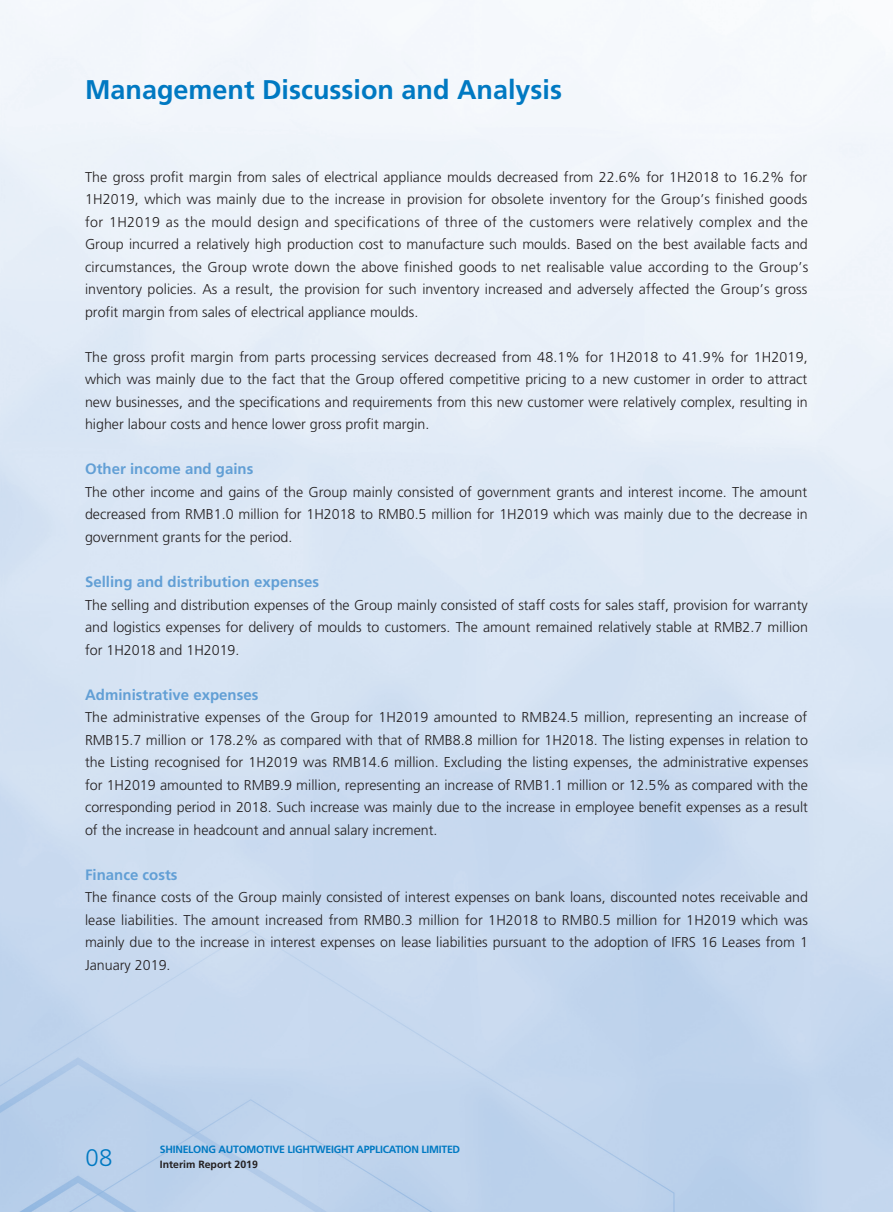
<style>
.page{position:relative;width:893px;height:1212px;background:#fff}
.page>*{position:absolute;margin:0;border:0;box-sizing:border-box;transform-origin:0 0}
.t1{font:700 27px "Frutiger LT Std";color:#0079c2}
.t2{font:300 24px "Frutiger LT Std";color:#0079c2}
.t3{font:700 15px "Frutiger LT Std";color:#629fd5}
.t4{font:300 14.25px/22.5px "Frutiger LT Std";color:#231f20;text-align:justify}
.t5{font:700 10.5px "Frutiger LT Std";letter-spacing:-.025em;color:#0079c2}
.t6{font:700 10.5px "Frutiger LT Std";color:#231f20}
</style>
<div class="page">
<h1 class="t1" style="left:85px;top:74px;width:479px">Management Discussion and Analysis</h1>
<p class="t4" style="left:85px;top:166px;width:725px">The gross profit margin from sales of electrical appliance moulds decreased from 22.6% for 1H2018 to 16.2% for 1H2019, which was mainly due to the increase in provision for obsolete inventory for the Group’s finished goods for 1H2019 as the mould design and specifications of three of the customers were relatively complex and the Group incurred a relatively high production cost to manufacture such moulds. Based on the best available facts and circumstances, the Group wrote down the above finished goods to net realisable value according to the Group’s inventory policies. As a result, the provision for such inventory increased and adversely affected the Group’s gross profit margin from sales of electrical appliance moulds.</p>
<p class="t4" style="left:85px;top:346px;width:724px">The gross profit margin from parts processing services decreased from 48.1% for 1H2018 to 41.9% for 1H2019, which was mainly due to the fact that the Group offered competitive pricing to a new customer in order to attract new businesses, and the specifications and requirements from this new customer were relatively complex, resulting in higher labour costs and hence lower gross profit margin.</p>
<p class="t3" style="left:85px;top:460px;width:170px">Other income and gains</p>
<p class="t4" style="left:85px;top:481px;width:724px">The other income and gains of the Group mainly consisted of government grants and interest income. The amount decreased from RMB1.0 million for 1H2018 to RMB0.5 million for 1H2019 which was mainly due to the decrease in government grants for the period.</p>
<p class="t3" style="left:85px;top:573px;width:236px">Selling and distribution expenses</p>
<p class="t4" style="left:85px;top:593px;width:724px">The selling and distribution expenses of the Group mainly consisted of staff costs for sales staff, provision for warranty and logistics expenses for delivery of moulds to customers. The amount remained relatively stable at RMB2.7 million for 1H2018 and 1H2019.</p>
<p class="t3" style="left:85px;top:685px;width:175px">Administrative expenses</p>
<p class="t4" style="left:85px;top:706px;width:725px">The administrative expenses of the Group for 1H2019 amounted to RMB24.5 million, representing an increase of RMB15.7 million or 178.2% as compared with that of RMB8.8 million for 1H2018. The listing expenses in relation to the Listing recognised for 1H2019 was RMB14.6 million. Excluding the listing expenses, the administrative expenses for 1H2019 amounted to RMB9.9 million, representing an increase of RMB1.1 million or 12.5% as compared with the corresponding period in 2018. Such increase was mainly due to the increase in employee benefit expenses as a result of the increase in headcount and annual salary increment.</p>
<p class="t3" style="left:85px;top:865px;width:94px">Finance costs</p>
<p class="t4" style="left:85px;top:886px;width:724px">The finance costs of the Group mainly consisted of interest expenses on bank loans, discounted notes receivable and lease liabilities. The amount increased from RMB0.3 million for 1H2018 to RMB0.5 million for 1H2019 which was mainly due to the increase in interest expenses on lease liabilities pursuant to the adoption of IFRS 16 Leases from 1<br>January 2019.</p>
<p class="t5" style="left:160px;top:1142px;width:302px">SHINELONG AUTOMOTIVE LIGHTWEIGHT APPLICATION LIMITED</p>
<h2 class="t2" style="left:86px;top:1144px;width:28px">08</h2>
<p class="t6" style="left:160px;top:1158px;width:100px">Interim Report 2019</p>
</div>
